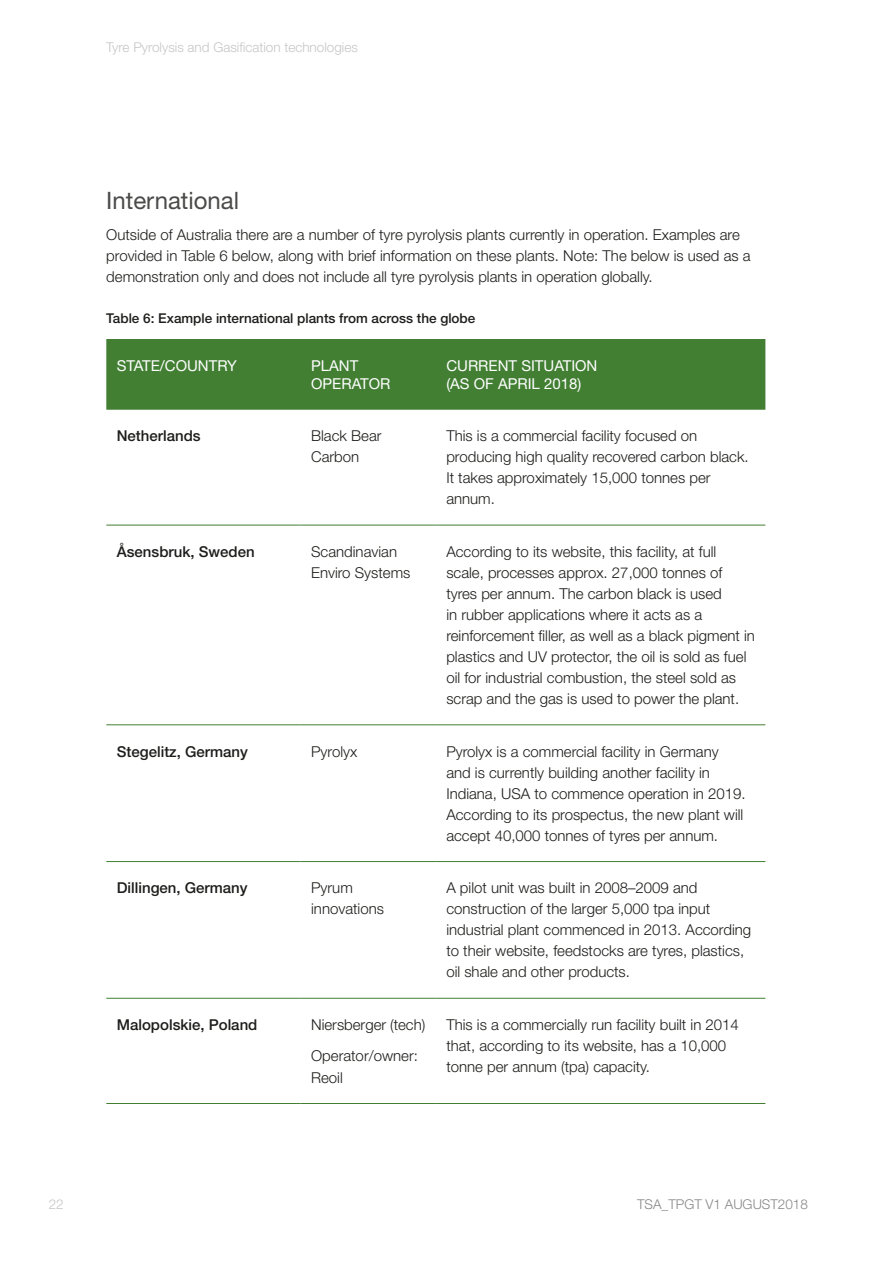
<style>
.page{position:relative;width:893px;height:1263px;background:#fff}
.page>*{position:absolute;margin:0;border:0;box-sizing:border-box;transform-origin:0 0}
.t1{font:24px "Helvetica Neue LT Std";color:#4a4a49}
.t2{font:300 15px/21px "Helvetica Neue LT Std";color:#1d1d1b}
.t3{font:500 15px "Helvetica Neue LT Std";color:#1d1d1b}
.t4{font:15px/18px "Helvetica Neue LT Std";color:#fff}
.t5{font:500 13.5px "Helvetica Neue LT Std";color:#1d1d1b}
.t6{font:300 13.5px "Helvetica Neue LT Std";color:#c6c6c6}
.t7{font:300 13.5px "Helvetica Neue LT Std";color:#878787}
</style>
<div class="page">
<div style="left:106px;top:339px;width:659px;height:71px;background:#427f33"></div>
<hr style="left:106px;top:525px;width:195px;height:1px;background:#427f33">
<hr style="left:301px;top:525px;width:135px;height:1px;background:#427f33">
<hr style="left:436px;top:525px;width:329px;height:1px;background:#427f33">
<hr style="left:106px;top:724px;width:195px;height:1px;background:#427f33">
<hr style="left:301px;top:724px;width:135px;height:1px;background:#427f33">
<hr style="left:436px;top:724px;width:329px;height:1px;background:#427f33">
<hr style="left:106px;top:861px;width:195px;height:1px;background:#427f33">
<hr style="left:301px;top:861px;width:135px;height:1px;background:#427f33">
<hr style="left:436px;top:861px;width:329px;height:1px;background:#427f33">
<hr style="left:106px;top:998px;width:195px;height:1px;background:#427f33">
<hr style="left:301px;top:998px;width:135px;height:1px;background:#427f33">
<hr style="left:436px;top:998px;width:329px;height:1px;background:#427f33">
<hr style="left:106px;top:1103px;width:195px;height:1px;background:#427f33">
<hr style="left:301px;top:1103px;width:135px;height:1px;background:#427f33">
<hr style="left:436px;top:1103px;width:329px;height:1px;background:#427f33">
<p class="t6" style="left:106px;top:39px;width:253px">Tyre Pyrolysis and Gasification technologies</p>
<h1 class="t1" style="left:106px;top:186px;width:134px">International</h1>
<p class="t2" style="left:106px;top:224px;width:646px">Outside of Australia there are a number of tyre pyrolysis plants currently in operation. Examples are provided in Table 6 below, along with brief information on these plants. Note: The below is used as a demonstration only and does not include all tyre pyrolysis plants in operation globally.</p>
<p class="t5" style="left:106px;top:310px;width:371px">Table 6: Example international plants from across the globe</p>
<p class="t4" style="left:117px;top:356px;width:121px">STATE/COUNTRY</p>
<p class="t4" style="left:311px;top:356px;width:81px">PLANT<br>OPERATOR</p>
<p class="t4" style="left:446px;top:356px;width:153px">CURRENT SITUATION (AS OF APRIL 2018)</p>
<p class="t3" style="left:117px;top:427px;width:85px">Netherlands</p>
<p class="t2" style="left:311px;top:425px;width:72px">Black Bear<br>Carbon</p>
<p class="t2" style="left:446px;top:425px;width:304px">This is a commercial facility focused on producing high quality recovered carbon black.<br>It takes approximately 15,000 tonnes per annum.</p>
<p class="t3" style="left:117px;top:542px;width:139px">Åsensbruk, Sweden</p>
<p class="t2" style="left:311px;top:541px;width:101px">Scandinavian<br>Enviro Systems</p>
<p class="t2" style="left:446px;top:541px;width:310px">According to its website, this facility, at full scale, processes approx. 27,000 tonnes of tyres per annum. The carbon black is used<br>in rubber applications where it acts as a reinforcement filler, as well as a black pigment in plastics and UV protector, the oil is sold as fuel oil for industrial combustion, the steel sold as scrap and the gas is used to power the plant.</p>
<p class="t3" style="left:117px;top:742px;width:133px">Stegelitz, Germany</p>
<p class="t2" style="left:311px;top:740px;width:48px">Pyrolyx</p>
<p class="t2" style="left:446px;top:740px;width:301px">Pyrolyx is a commercial facility in Germany and is currently building another facility in Indiana, USA to commence operation in 2019.<br>According to its prospectus, the new plant will accept 40,000 tonnes of tyres per annum.</p>
<p class="t3" style="left:117px;top:879px;width:132px">Dillingen, Germany</p>
<p class="t2" style="left:311px;top:877px;width:74px">Pyrum innovations</p>
<p class="t2" style="left:446px;top:877px;width:306px">A pilot unit was built in 2008–2009 and construction of the larger 5,000 tpa input industrial plant commenced in 2013. According to their website, feedstocks are tyres, plastics, oil shale and other products.</p>
<p class="t3" style="left:117px;top:1016px;width:142px">Malopolskie, Poland</p>
<p class="t2" style="left:311px;top:1008px;width:116px;line-height:31.5px">Niersberger (tech)<br>Operator/owner:</p>
<p class="t2" style="left:311px;top:1066px;width:33px">Reoil</p>
<p class="t2" style="left:446px;top:1014px;width:294px">This is a commercially run facility built in 2014 that, according to its website, has a 10,000 tonne per annum (tpa) capacity.</p>
<p class="t6" style="left:49px;top:1196px;width:17px">22</p>
<p class="t7" style="left:637px;top:1196px;width:172px">TSA_TPGT V1 AUGUST2018</p>
</div>
